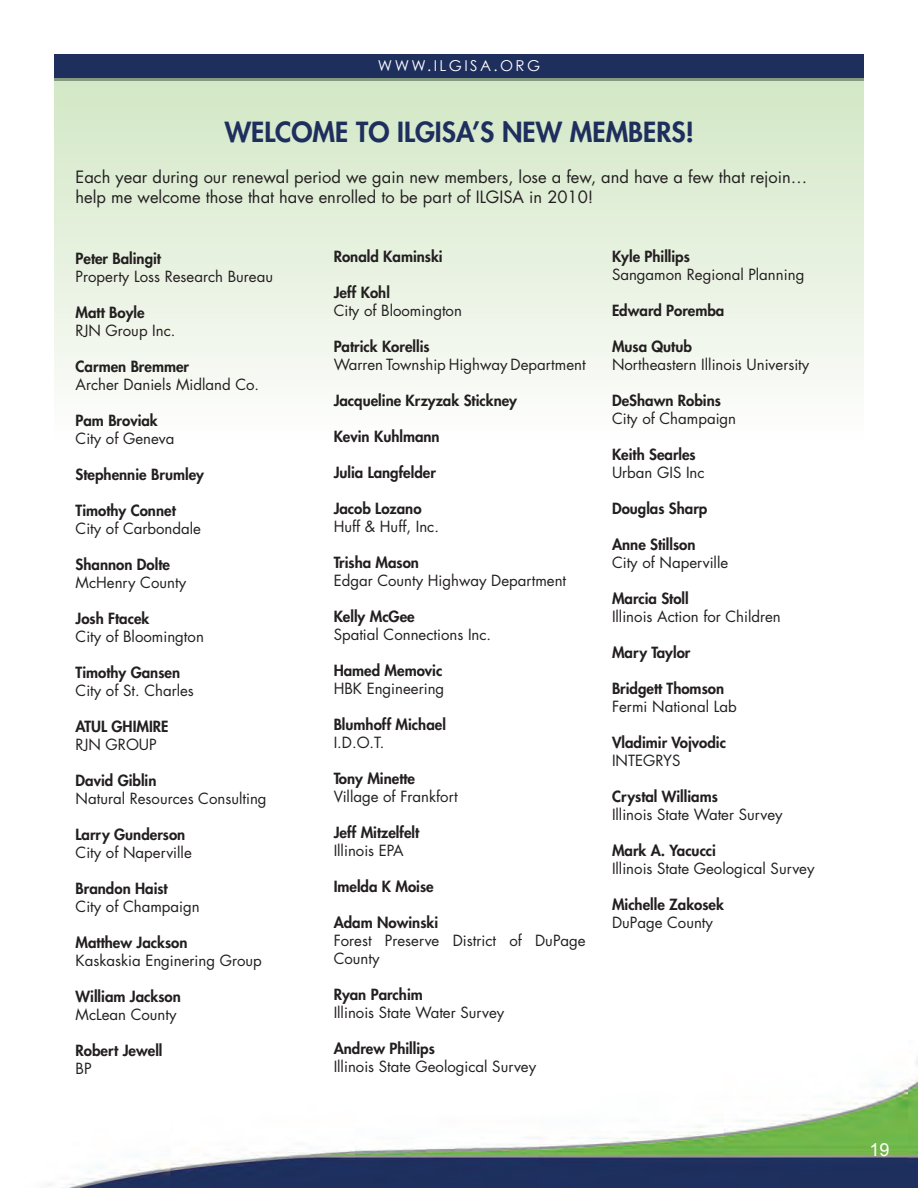
<style>
.page{position:relative;width:918px;height:1188px;background:#fff}
.page>*{position:absolute;margin:0;border:0;box-sizing:border-box;transform-origin:0 0}
.t1{font:800 27px "Futura";color:#1e2f5e}
.t2{font:18px "Arial";color:#fff}
.t3{font:16.5px "Futura";color:#231f20}
.t4{font:15px/18px "Futura";color:#231f20}
.t5{font:800 15px "Futura";color:#231f20}
.t6{font:15px "Century Gothic";letter-spacing:.16em;color:#fff}
</style>
<div class="page">
<img style="left:47px;top:1058px;width:871px;height:130px">
<div style="left:54px;top:54px;width:810px;height:25px;background:#1e2f5e"></div>
<div style="left:54px;top:79px;width:810px;height:361px;background:linear-gradient(to bottom,#d2e7c4,#fdfdfd)"></div>
<p class="t6" style="left:378px;top:57px;width:164px">WWW.ILGISA.ORG</p>
<p class="t1" style="left:225px;top:114px;width:471px">WELCOME TO ILGISA’S NEW MEMBERS!</p>
<p class="t3" style="left:76px;top:166px;width:733px">Each year during our renewal period we gain new members, lose a few, and have a few that rejoin…</p>
<p class="t3" style="left:76px;top:186px;width:519px">help me welcome those that have enrolled to be part of ILGISA in 2010!</p>
<p class="t5" style="left:76px;top:249px;width:87px">Peter Balingit</p>
<p class="t4" style="left:76px;top:268px;width:199px">Property Loss Research Bureau</p>
<p class="t5" style="left:76px;top:303px;width:70px">Matt Boyle</p>
<p class="t4" style="left:76px;top:322px;width:101px">RJN Group Inc.</p>
<p class="t5" style="left:76px;top:357px;width:115px">Carmen Bremmer</p>
<p class="t4" style="left:76px;top:376px;width:185px">Archer Daniels Midland Co.</p>
<p class="t5" style="left:76px;top:411px;width:84px">Pam Broviak</p>
<p class="t4" style="left:76px;top:430px;width:100px">City of Geneva</p>
<p class="t5" style="left:76px;top:465px;width:130px">Stephennie Brumley</p>
<p class="t5" style="left:76px;top:501px;width:102px">Timothy Connet</p>
<p class="t4" style="left:76px;top:520px;width:127px">City of Carbondale</p>
<p class="t5" style="left:76px;top:555px;width:96px">Shannon Dolte</p>
<p class="t4" style="left:76px;top:574px;width:112px">McHenry County</p>
<p class="t5" style="left:76px;top:609px;width:75px">Josh Ftacek</p>
<p class="t4" style="left:76px;top:628px;width:130px">City of Bloomington</p>
<p class="t5" style="left:76px;top:663px;width:106px">Timothy Gansen</p>
<p class="t4" style="left:76px;top:682px;width:120px">City of St. Charles</p>
<p class="t5" style="left:76px;top:717px;width:95px">ATUL GHIMIRE</p>
<p class="t4" style="left:76px;top:736px;width:83px">RJN GROUP</p>
<p class="t5" style="left:76px;top:771px;width:82px">David Giblin</p>
<p class="t4" style="left:76px;top:790px;width:193px">Natural Resources Consulting</p>
<p class="t5" style="left:76px;top:825px;width:111px">Larry Gunderson</p>
<p class="t4" style="left:76px;top:844px;width:118px">City of Naperville</p>
<p class="t5" style="left:76px;top:879px;width:94px">Brandon Haist</p>
<p class="t4" style="left:76px;top:898px;width:126px">City of Champaign</p>
<p class="t5" style="left:76px;top:933px;width:113px">Matthew Jackson</p>
<p class="t4" style="left:76px;top:952px;width:188px">Kaskaskia Enginering Group</p>
<p class="t5" style="left:76px;top:987px;width:107px">William Jackson</p>
<p class="t4" style="left:76px;top:1006px;width:103px">McLean County</p>
<p class="t5" style="left:76px;top:1041px;width:88px">Robert Jewell</p>
<p class="t4" style="left:76px;top:1060px;width:18px">BP</p>
<p class="t5" style="left:334px;top:247px;width:111px">Ronald Kaminski</p>
<p class="t5" style="left:334px;top:283px;width:58px">Jeff Kohl</p>
<p class="t4" style="left:334px;top:301px;width:130px">City of Bloomington</p>
<p class="t5" style="left:334px;top:337px;width:97px">Patrick Korellis</p>
<p class="t4" style="left:334px;top:355px;width:253px">Warren Township Highway Department</p>
<p class="t5" style="left:334px;top:391px;width:185px">Jacqueline Krzyzak Stickney</p>
<p class="t5" style="left:334px;top:427px;width:108px">Kevin Kuhlmann</p>
<p class="t5" style="left:334px;top:463px;width:104px">Julia Langfelder</p>
<p class="t5" style="left:334px;top:499px;width:89px">Jacob Lozano</p>
<p class="t4" style="left:334px;top:517px;width:107px">Huff &amp; Huff, Inc.</p>
<p class="t5" style="left:334px;top:553px;width:87px">Trisha Mason</p>
<p class="t4" style="left:334px;top:571px;width:234px">Edgar County Highway Department</p>
<p class="t5" style="left:334px;top:607px;width:83px">Kelly McGee</p>
<p class="t4" style="left:334px;top:625px;width:159px">Spatial Connections Inc.</p>
<p class="t5" style="left:334px;top:661px;width:110px">Hamed Memovic</p>
<p class="t4" style="left:334px;top:679px;width:112px">HBK Engineering</p>
<p class="t5" style="left:334px;top:715px;width:114px">Blumhoff Michael</p>
<p class="t4" style="left:334px;top:733px;width:52px">I.D.O.T.</p>
<p class="t5" style="left:334px;top:769px;width:83px">Tony Minette</p>
<p class="t4" style="left:334px;top:787px;width:126px">Village of Frankfort</p>
<p class="t5" style="left:334px;top:823px;width:87px">Jeff Mitzelfelt</p>
<p class="t4" style="left:334px;top:841px;width:72px">Illinois EPA</p>
<p class="t5" style="left:334px;top:877px;width:102px">Imelda K Moise</p>
<p class="t5" style="left:334px;top:913px;width:106px">Adam Nowinski</p>
<p class="t4" style="left:334px;top:931px;width:254px">Forest Preserve District of DuPage<br>County</p>
<p class="t5" style="left:334px;top:985px;width:91px">Ryan Parchim</p>
<p class="t4" style="left:334px;top:1003px;width:172px">Illinois State Water Survey</p>
<p class="t5" style="left:334px;top:1039px;width:103px">Andrew Phillips</p>
<p class="t4" style="left:334px;top:1057px;width:204px">Illinois State Geological Survey</p>
<p class="t5" style="left:612px;top:247px;width:79px">Kyle Phillips</p>
<p class="t4" style="left:612px;top:265px;width:194px">Sangamon Regional Planning</p>
<p class="t5" style="left:612px;top:301px;width:114px">Edward Poremba</p>
<p class="t5" style="left:612px;top:337px;width:81px">Musa Qutub</p>
<p class="t4" style="left:612px;top:355px;width:199px">Northeastern Illinois University</p>
<p class="t5" style="left:612px;top:391px;width:110px">DeShawn Robins</p>
<p class="t4" style="left:612px;top:409px;width:126px">City of Champaign</p>
<p class="t5" style="left:612px;top:445px;width:85px">Keith Searles</p>
<p class="t4" style="left:612px;top:463px;width:94px">Urban GIS Inc</p>
<p class="t5" style="left:612px;top:499px;width:97px">Douglas Sharp</p>
<p class="t5" style="left:612px;top:535px;width:85px">Anne Stillson</p>
<p class="t4" style="left:612px;top:553px;width:118px">City of Naperville</p>
<p class="t5" style="left:612px;top:589px;width:78px">Marcia Stoll</p>
<p class="t4" style="left:612px;top:607px;width:170px">Illinois Action for Children</p>
<p class="t5" style="left:612px;top:643px;width:80px">Mary Taylor</p>
<p class="t5" style="left:612px;top:679px;width:114px">Bridgett Thomson</p>
<p class="t4" style="left:612px;top:697px;width:126px">Fermi National Lab</p>
<p class="t5" style="left:612px;top:733px;width:116px">Vladimir Vojvodic</p>
<p class="t4" style="left:612px;top:751px;width:70px">INTEGRYS</p>
<p class="t5" style="left:612px;top:787px;width:107px">Crystal Williams</p>
<p class="t4" style="left:612px;top:805px;width:172px">Illinois State Water Survey</p>
<p class="t5" style="left:612px;top:841px;width:106px">Mark A. Yacucci</p>
<p class="t4" style="left:612px;top:859px;width:204px">Illinois State Geological Survey</p>
<p class="t5" style="left:612px;top:895px;width:114px">Michelle Zakosek</p>
<p class="t4" style="left:612px;top:913px;width:103px">DuPage County</p>
<p class="t2" style="left:870px;top:1137px;width:22px">19</p>
</div>
